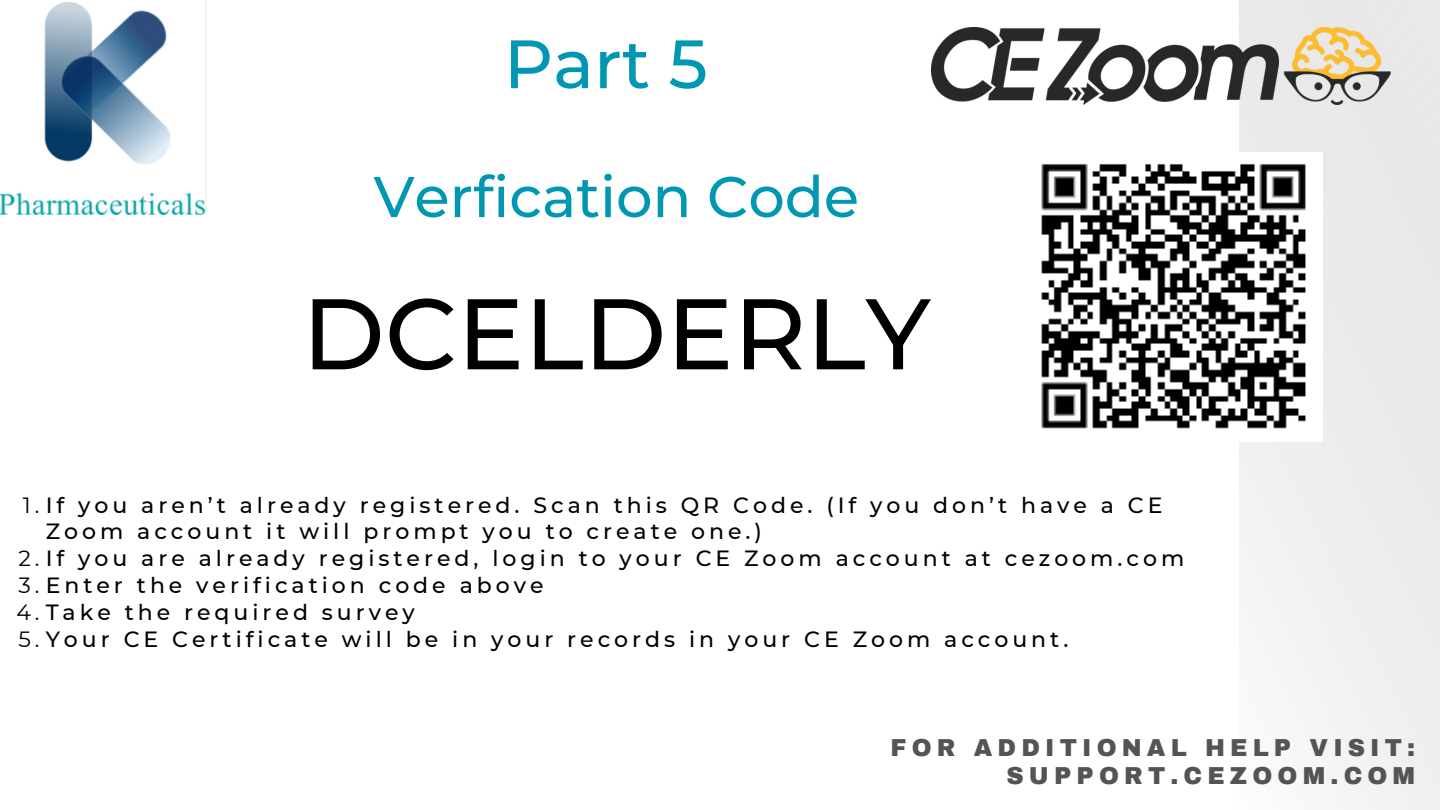
<style>
.page{position:relative;width:1440px;height:810px;background:#fff}
.page>*{position:absolute;margin:0;border:0;box-sizing:border-box;transform-origin:0 0}
.t1{font:500 100.1px "Montserrat";color:#000}
.t2{font:500 68.2px "Montserrat";color:#0097b2}
.t3{font:500 57.3px "Montserrat";color:#0097b2}
.t4{font:900 24px/27.8px "Archivo";letter-spacing:.215em;color:#545454;text-align:right}
.t5{font:500 22px/26.8px "Montserrat";letter-spacing:.18em;color:#000}
.s1{font-weight:400}
</style>
<div class="page">
<div style="left:1239px;top:0;width:201px;height:810px;background:#ededed"></div>
<img style="left:932px;top:27px;width:459px;height:77px">
<img style="left:0;top:1px;width:206px;height:213px">
<img style="left:1041px;top:153px;width:282px;height:289px">
<p class="t2" style="left:504px;top:22px;width:205px">Part 5</p>
<p class="t3" style="left:374px;top:162px;width:487px">Verfication Code</p>
<p class="t1" style="left:302px;top:272px;width:630px">DCELDERLY</p>
<h3 class="t5" style="left:46px;top:491px;width:1118px;text-indent:-23px"><span class="s1">1.</span>If you aren’t already registered. Scan this QR Code. (If you don’t have a CE<br>Zoom account it will prompt you to create one.)</h3>
<h1 class="t5" style="left:18px;top:545px;width:1167px"><span class="s1">2.</span>If you are already registered, login to your CE Zoom account at cezoom.com</h1>
<p class="t5" style="left:18px;top:572px;width:527px"><span class="s1">3.</span>Enter the verification code above</p>
<p class="t5" style="left:16px;top:599px;width:400px"><span class="s1">4.</span>Take the required survey</p>
<p class="t5" style="left:18px;top:626px;width:1051px"><span class="s1">5.</span>Your CE Certificate will be in your records in your CE Zoom account.</p>
<p class="t4" style="left:891px;top:735px;width:526px">FOR ADDITIONAL HELP VISIT:<br>SUPPORT.CEZOOM.COM</p>
</div>
